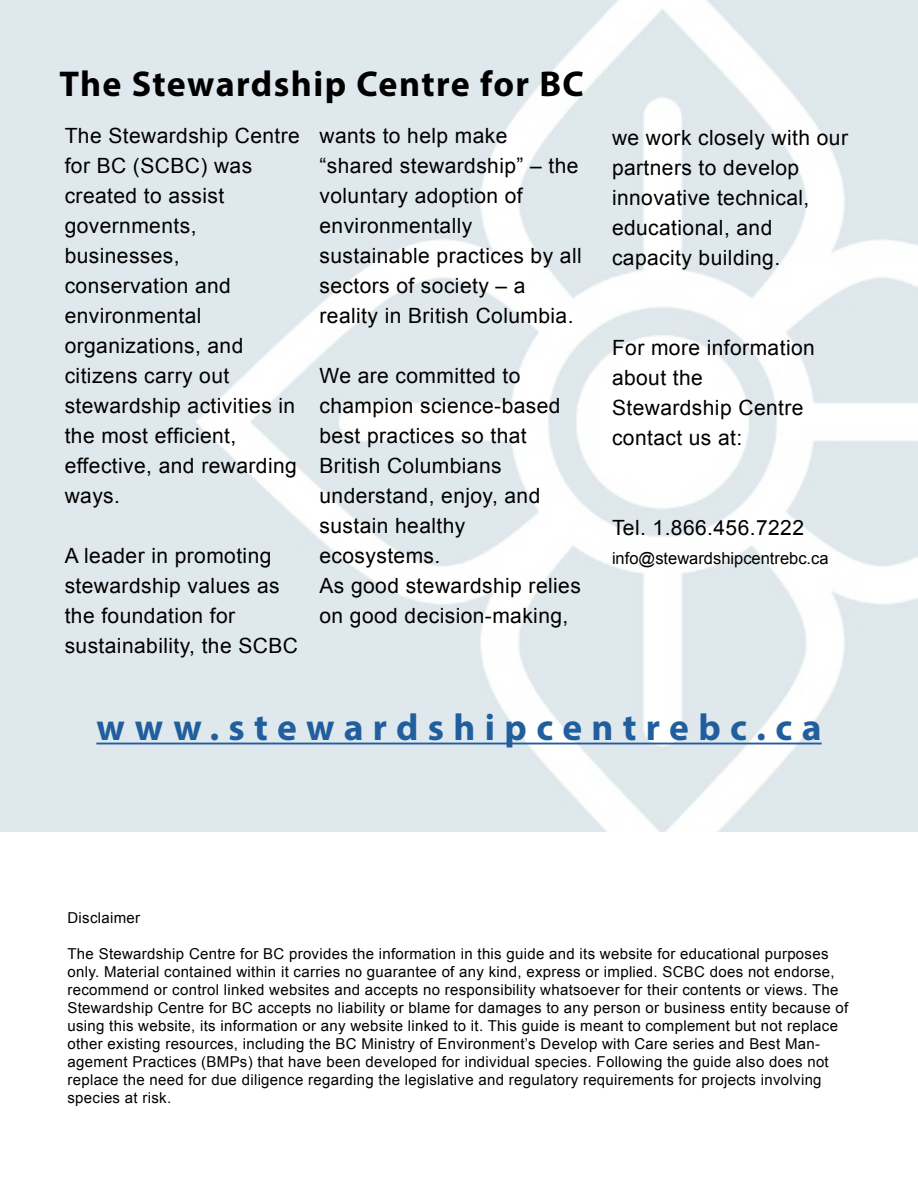
<style>
.page{position:relative;width:918px;height:1188px;background:#fff}
.page>*{position:absolute;margin:0;border:0;box-sizing:border-box;transform-origin:0 0}
.t1{font:700 37.5px "Myriad Pro";letter-spacing:.25em;color:#215e9e}
.t2{font:700 36px "Myriad Pro";letter-spacing:.035em;color:#000}
.t3{font:21px/30px "Arial";letter-spacing:.02em;color:#000}
.t4{font:16.5px "Arial";color:#000}
.t5{font:15px/18px "Arial";letter-spacing:.02em;color:#000}
</style>
<div class="page">
<hr style="left:96px;top:743px;width:726px;height:1px;background:#215e9e">
<h2 class="t2" style="left:59px;top:60px;width:526px">The Stewardship Centre for BC</h2>
<p class="t3" style="left:65px;top:121px;width:237px">The Stewardship Centre for BC (SCBC) was created to assist governments, businesses, conservation and environmental organizations, and citizens carry out stewardship activities in the most efficient, effective, and rewarding ways.</p>
<h3 class="t3" style="left:319px;top:121px;width:264px">wants to help make “shared stewardship” – the voluntary adoption of environmentally sustainable practices by all sectors of society – a reality in British Columbia.</h3>
<h3 class="t3" style="left:319px;top:361px;width:263px">We are committed to champion science-based best practices so that<br>British Columbians understand, enjoy, and sustain healthy ecosystems.<br>As good stewardship relies on good decision-making,</h3>
<h3 class="t3" style="left:65px;top:541px;width:235px">A leader in promoting stewardship values as the foundation for sustainability, the SCBC</h3>
<h3 class="t3" style="left:612px;top:122px;width:238px">we work closely with our partners to develop innovative technical, educational, and capacity building.</h3>
<h3 class="t3" style="left:612px;top:332px;width:204px">For more information about the<br>Stewardship Centre contact us at:</h3>
<h3 class="t3" style="left:612px;top:512px;width:194px">Tel. 1.866.456.7222</h3>
<p class="t4" style="left:612px;top:548px;width:218px">info@stewardshipcentrebc.ca</p>
<h1 class="t1" style="left:96px;top:703px;width:727px">www.stewardshipcentrebc.ca</h1>
<p class="t5" style="left:68px;top:909px;width:74px">Disclaimer</p>
<p class="t5" style="left:68px;top:945px;width:782px">The Stewardship Centre for BC provides the information in this guide and its website for educational purposes only. Material contained within it carries no guarantee of any kind, express or implied. SCBC does not endorse, recommend or control linked websites and accepts no responsibility whatsoever for their contents or views. The Stewardship Centre for BC accepts no liability or blame for damages to any person or business entity because of using this website, its information or any website linked to it. This guide is meant to complement but not replace other existing resources, including the BC Ministry of Environment’s Develop with Care series and Best Man&shy;agement Practices (BMPs) that have been developed for individual species. Following the guide also does not replace the need for due diligence regarding the legislative and regulatory requirements for projects involving species at risk.</p>
</div>
